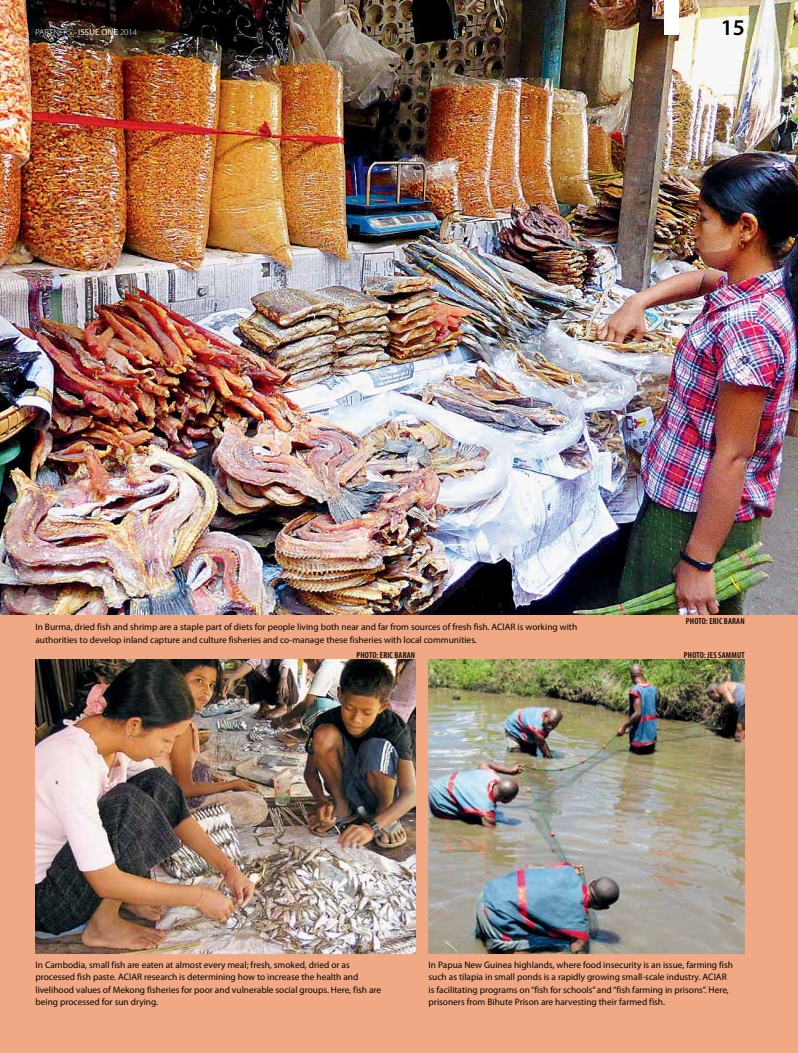
<style>
.page{position:relative;width:798px;height:1053px;background:#fff}
.page>*{position:absolute;margin:0;border:0;box-sizing:border-box;transform-origin:0 0}
.t1{font:600 22.5px "Myriad Pro";color:#000}
.t2{font:9.38px/12.5px "Myriad Pro";color:#000}
.t3{font:600 condensed 8.75px "Myriad Pro";letter-spacing:.02em;color:#000}
.t4{font:300 8.75px "Myriad Pro";letter-spacing:.02em;color:#fff}
.s1{font-weight:400}
</style>
<div class="page">
<div style="left:0;top:0;width:797px;height:1052px;background:#f1a985"></div>
<img style="left:0;top:0;width:797px;height:614px">
<div style="left:664px;top:0;width:14px;height:35px;background:#fff"></div>
<img style="left:428px;top:659px;width:316px;height:294px">
<img style="left:35px;top:659px;width:380px;height:294px">
<p class="t4" style="left:36px;top:26px;width:103px">PARTNERS <span class="s1">issue one</span> 2014</p>
<h1 class="t1" style="left:720px;top:13px;width:26px">15</h1>
<p class="t2" style="left:35px;top:620px;width:543px">In Burma, dried fish and shrimp are a staple part of diets for people living both near and far from sources of fresh fish. ACIAR is working with authorities to develop inland capture and culture fisheries and co-manage these fisheries with local communities.</p>
<p class="t3" style="left:685px;top:616px;width:60px">PHOTO: ERIC BARAN</p>
<p class="t3" style="left:356px;top:649px;width:60px">PHOTO: ERIC BARAN</p>
<p class="t3" style="left:683px;top:649px;width:62px">PHOTO: JES SAMMUT</p>
<p class="t2" style="left:35px;top:958px;width:347px">In Cambodia, small fish are eaten at almost every meal; fresh, smoked, dried or as processed fish paste. ACIAR research is determining how to increase the health and livelihood values of Mekong fisheries for poor and vulnerable social groups. Here, fish are being processed for sun drying.</p>
<p class="t2" style="left:428px;top:958px;width:306px">In Papua New Guinea highlands, where food insecurity is an issue, farming fish such as tilapia in small ponds is a rapidly growing small-scale industry. ACIAR is facilitating programs on “fish for schools” and “fish farming in prisons”. Here, prisoners from Bihute Prison are harvesting their farmed fish.</p>
</div>
